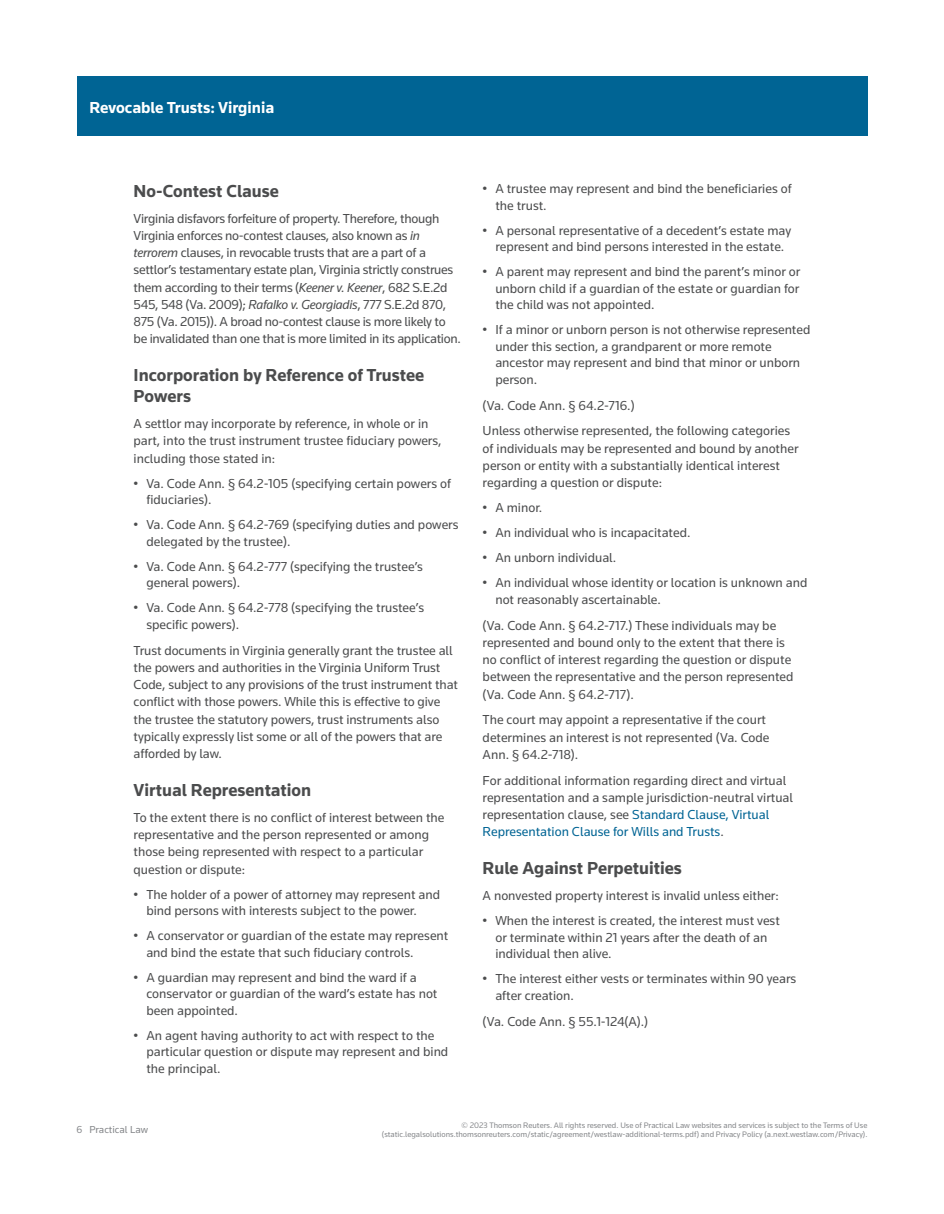
<style>
.page{position:relative;width:944px;height:1214px;background:#fff}
.page>*{position:absolute;margin:0;border:0;box-sizing:border-box;transform-origin:0 0}
.t1{font:700 18px/21px "Knowledge";color:#4b4c4d}
.t2{font:700 16.5px "Knowledge";color:#fff}
.t3{font:13.5px/17.2px "Knowledge";color:#4b4c4d}
.t4{font:13.5px/17.2px "Knowledge";letter-spacing:-.02em;color:#4b4c4d}
.t5{font:10.5px "Knowledge";color:#86888b}
.t6{font:8.25px/9.8px "Knowledge";color:#86888b;text-align:right}
.s1{font-style:italic}
.s2{color:#006494}
</style>
<div class="page">
<div style="left:77px;top:77px;width:790px;height:59px;background:#006494"></div>
<p class="t2" style="left:89px;top:97px;width:186px">Revocable Trusts: Virginia</p>
<h1 class="t1" style="left:134px;top:180px;width:147px">No-Contest Clause</h1>
<p class="t4" style="left:134px;top:209px;width:329px">Virginia disfavors forfeiture of property. Therefore, though Virginia enforces no-contest clauses, also known as <span class="s1">in terrorem</span> clauses, in revocable trusts that are a part of a settlor’s testamentary estate plan, Virginia strictly construes them according to their terms (<span class="s1">Keener v. Keener</span>, 682 S.E.2d 545, 548 (Va. 2009); <span class="s1">Rafalko v. Georgiadis</span>, 777 S.E.2d 870, 875 (Va. 2015)). A broad no-contest clause is more likely to be invalidated than one that is more limited in its application.</p>
<h1 class="t1" style="left:134px;top:364px;width:292px">Incorporation by Reference of Trustee<br>Powers</h1>
<p class="t3" style="left:134px;top:415px;width:309px">A settlor may incorporate by reference, in whole or in part, into the trust instrument trustee fiduciary powers, including those stated in:</p>
<p class="t3" style="left:146px;top:475px;width:306px;line-height:16.5px;text-indent:-13px">• Va. Code Ann. § 64.2-105 (specifying certain powers of fiduciaries).</p>
<p class="t3" style="left:146px;top:516px;width:314px;line-height:16.5px;text-indent:-13px">• Va. Code Ann. § 64.2-769 (specifying duties and powers delegated by the trustee).</p>
<p class="t3" style="left:146px;top:558px;width:278px;line-height:16.5px;text-indent:-13px">• Va. Code Ann. § 64.2-777 (specifying the trustee’s general powers).</p>
<p class="t3" style="left:146px;top:599px;width:279px;line-height:16.5px;text-indent:-13px">• Va. Code Ann. § 64.2-778 (specifying the trustee’s specific powers).</p>
<p class="t3" style="left:134px;top:641px;width:326px">Trust documents in Virginia generally grant the trustee all the powers and authorities in the Virginia Uniform Trust Code, subject to any provisions of the trust instrument that conflict with those powers. While this is effective to give the trustee the statutory powers, trust instruments also typically expressly list some or all of the powers that are afforded by law.</p>
<h1 class="t1" style="left:134px;top:779px;width:179px">Virtual Representation</h1>
<p class="t3" style="left:134px;top:808px;width:312px">To the extent there is no conflict of interest between the representative and the person represented or among those being represented with respect to a particular question or dispute:</p>
<p class="t3" style="left:146px;top:885px;width:295px;line-height:16.5px;text-indent:-13px">• The holder of a power of attorney may represent and bind persons with interests subject to the power.</p>
<p class="t3" style="left:146px;top:927px;width:303px;line-height:16.5px;text-indent:-13px">• A conservator or guardian of the estate may represent and bind the estate that such fiduciary controls.</p>
<p class="t3" style="left:146px;top:968px;width:292px;line-height:16.5px;text-indent:-13px">• A guardian may represent and bind the ward if a conservator or guardian of the ward’s estate has not been appointed.</p>
<p class="t3" style="left:146px;top:1026px;width:303px;line-height:16.5px;text-indent:-13px">• An agent having authority to act with respect to the particular question or dispute may represent and bind the principal.</p>
<p class="t3" style="left:495px;top:180px;width:298px;line-height:16.5px;text-indent:-13px">• A trustee may represent and bind the beneficiaries of the trust.</p>
<p class="t3" style="left:482px;top:222px;width:310px;line-height:16.5px;text-align:center">• A personal representative of a decedent’s estate may represent and bind persons interested in the estate.</p>
<p class="t3" style="left:495px;top:263px;width:306px;line-height:16.5px;text-align:justify;text-indent:-13px">• A parent may represent and bind the parent’s minor or unborn child if a guardian of the estate or guardian for the child was not appointed.</p>
<p class="t3" style="left:495px;top:321px;width:316px;line-height:16.5px;text-indent:-13px">• If a minor or unborn person is not otherwise represented under this section, a grandparent or more remote ancestor may represent and bind that minor or unborn person.</p>
<p class="t3" style="left:482px;top:392px;width:309px;line-height:25.8px">(Va. Code Ann. § 64.2-716.)<br>Unless otherwise represented, the following categories</p>
<p class="t3" style="left:482px;top:439px;width:317px">of individuals may be represented and bound by another person or entity with a substantially identical interest regarding a question or dispute:</p>
<p class="t3" style="left:482px;top:499px;width:61px">• A minor.</p>
<p class="t3" style="left:482px;top:524px;width:209px">• An individual who is incapacitated.</p>
<p class="t3" style="left:482px;top:549px;width:135px">• An unborn individual.</p>
<p class="t3" style="left:495px;top:574px;width:313px;line-height:16.5px;text-indent:-13px">• An individual whose identity or location is unknown and not reasonably ascertainable.</p>
<p class="t3" style="left:482px;top:616px;width:312px">(Va. Code Ann. § 64.2-717.) These individuals may be represented and bound only to the extent that there is no conflict of interest regarding the question or dispute between the representative and the person represented (Va. Code Ann. § 64.2-717).</p>
<p class="t3" style="left:482px;top:711px;width:288px">The court may appoint a representative if the court determines an interest is not represented (Va. Code<br>Ann. § 64.2-718).</p>
<p class="t3" style="left:482px;top:771px;width:312px">For additional information regarding direct and virtual representation and a sample jurisdiction-neutral virtual representation clause, see <span class="s2">Standard Clause, Virtual Representation Clause for Wills and Trusts</span>.</p>
<h1 class="t1" style="left:482px;top:857px;width:201px">Rule Against Perpetuities</h1>
<p class="t3" style="left:482px;top:887px;width:297px">A nonvested property interest is invalid unless either:</p>
<p class="t3" style="left:495px;top:912px;width:286px;line-height:16.5px;text-indent:-13px">• When the interest is created, the interest must vest or terminate within 21 years after the death of an individual then alive.</p>
<p class="t3" style="left:495px;top:970px;width:302px;line-height:16.5px;text-indent:-13px">• The interest either vests or terminates within 90 years after creation.</p>
<p class="t3" style="left:482px;top:1012px;width:167px">(Va. Code Ann. § 55.1-124(A).)</p>
<p class="t5" style="left:77px;top:1123px;width:73px">6 Practical Law</p>
<p class="t6" style="left:382px;top:1119px;width:487px">© 2023 Thomson Reuters. All rights reserved. Use of Practical Law websites and services is subject to the Terms of Use (static.legalsolutions.thomsonreuters.com/static/agreement/westlaw-additional-terms.pdf) and Privacy Policy (a.next.westlaw.com/Privacy).</p>
</div>
